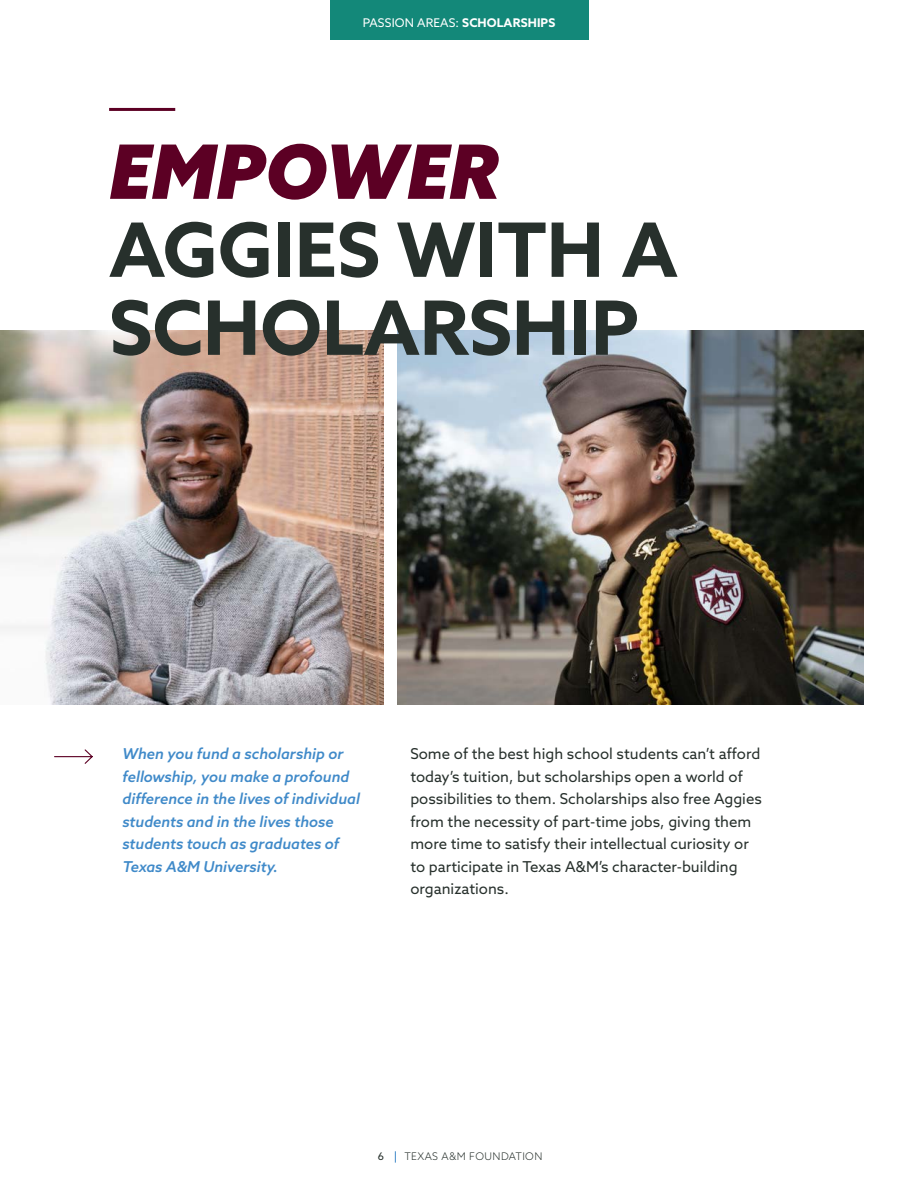
<style>
.page{position:relative;width:918px;height:1188px;background:#fff}
.page>*{position:absolute;margin:0;border:0;box-sizing:border-box;transform-origin:0 0}
.t1{font:700 75px/78px "Azo Sans";color:#27302c}
.t2{font:15px/22.5px "Azo Sans";color:#27302c}
.t3{font:italic 500 15px/22.5px "Azo Sans";color:#408ac9}
.t4{font:12px "Azo Sans";letter-spacing:.01em;color:#fff}
.t5{font:300 10.5px "Azo Sans";letter-spacing:.04em;color:#27302c}
.t6{font:10.5px "Azo Sans";color:#27302c}
.s1{font-weight:700}
.s2{font-weight:900;font-style:italic;color:#5c0024}
</style>
<div class="page">
<div style="left:331px;top:0;width:258px;height:40px;background:#138879"></div>
<svg style="left:395px;top:1151px;width:1px;height:12px"></svg>
<img style="left:0;top:331px;width:384px;height:373px">
<img style="left:397px;top:331px;width:467px;height:373px">
<hr style="left:109px;top:108px;width:66px;height:3px;background:#5c0024">
<svg style="left:54px;top:749px;width:39px;height:15px"></svg>
<p class="t4" style="left:363px;top:14px;width:194px">PASSION AREAS: <span class="s1">SCHOLARSHIPS</span></p>
<p class="t1" style="left:109px;top:132px;width:570px"><span class="s2">EMPOWER<br></span>AGGIES WITH A<br>SCHOLARSHIP</p>
<p class="t3" style="left:123px;top:742px;width:239px">When you fund a scholarship or fellowship, you make a profound difference in the lives of individual students and in the lives those students touch as graduates of<br>Texas A&amp;M University.</p>
<p class="t2" style="left:410px;top:742px;width:353px">Some of the best high school students can’t afford today’s tuition, but scholarships open a world of possibilities to them. Scholarships also free Aggies from the necessity of part-time jobs, giving them more time to satisfy their intellectual curiosity or to participate in Texas A&amp;M’s character-building organizations.</p>
<p class="t6" style="left:378px;top:1149px;width:8px">6</p>
<p class="t5" style="left:404px;top:1149px;width:140px">TEXAS A&amp;M FOUNDATION</p>
</div>
